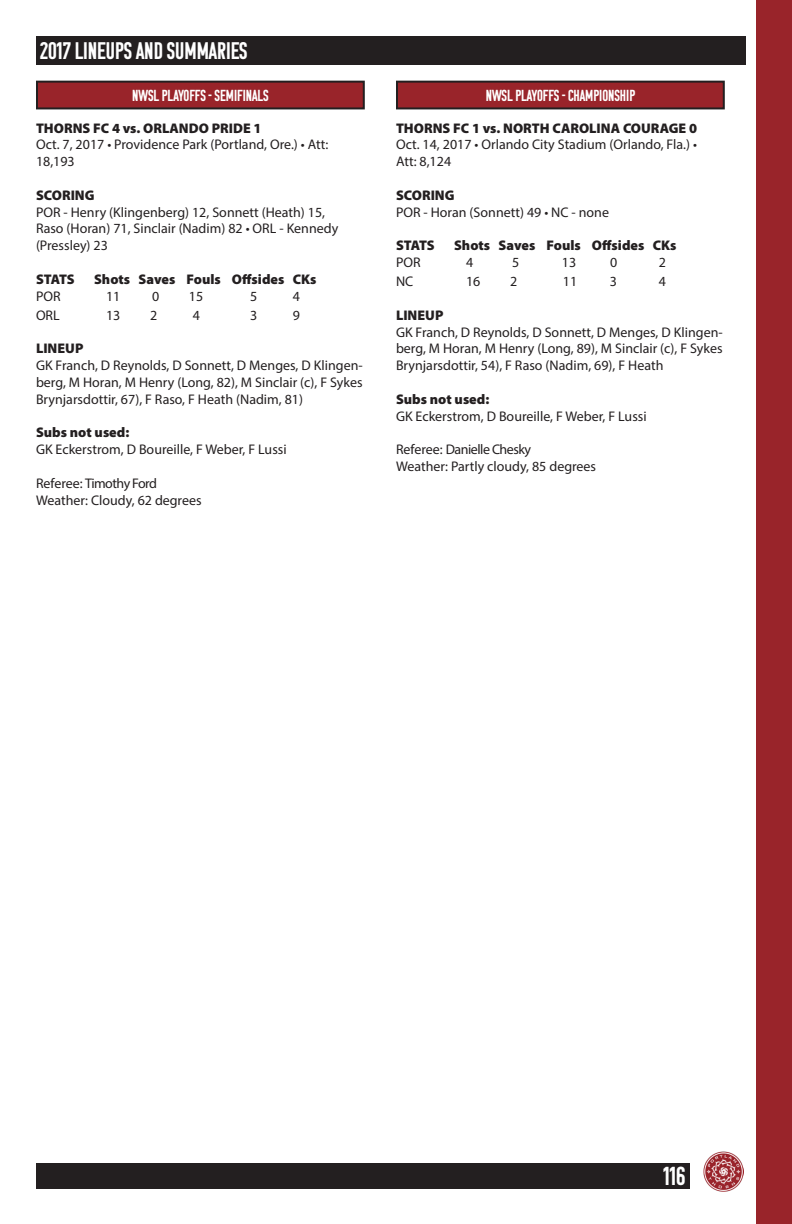
<style>
.page{position:relative;width:792px;height:1224px;background:#fff}
.page>*{position:absolute;margin:0;border:0;box-sizing:border-box;transform-origin:0 0}
.t1{font:26px "Komu B";color:#fff}
.t2{font:24px "Komu B";color:#fff}
.t3{font:16px "Komu B";color:#fff}
.t4{font:14px/16.8px "Myriad Variable Concept";color:#231f20}
.t5{font:14px "Myriad Variable Concept";letter-spacing:-.035em;color:#231f20}
</style>
<div class="page">
<div style="left:756px;top:0;width:36px;height:1224px;background:#99242a"></div>
<div style="left:36px;top:36px;width:709px;height:29px;background:#231f20"></div>
<div style="left:37px;top:82px;width:327px;height:26px;background:#99242a"></div>
<div style="left:36px;top:81px;width:329px;height:28px;border:2px solid #231f20"></div>
<div style="left:397px;top:82px;width:327px;height:26px;background:#99242a"></div>
<div style="left:396px;top:81px;width:329px;height:28px;border:2px solid #231f20"></div>
<div style="left:36px;top:1163px;width:653px;height:26px;background:#231f20"></div>
<img style="left:704px;top:1152px;width:39px;height:39px">
<p class="t2" style="left:40px;top:37px;width:209px">2017 LINEUPS AND SUMMARIES</p>
<p class="t3" style="left:132px;top:86px;width:138px">NWSL PLAYOFFS - SEMIFINALS</p>
<p class="t3" style="left:486px;top:86px;width:151px">NWSL PLAYOFFS - CHAMPIONSHIP</p>
<p class="t4" style="left:36px;top:119px;width:227px">THORNS FC 4 vs. ORLANDO PRIDE 1</p>
<p class="t4" style="left:36px;top:136px;width:294px">Oct. 7, 2017 • Providence Park (Portland, Ore.) • Att:<br>18,193</p>
<p class="t4" style="left:36px;top:187px;width:60px">SCORING</p>
<p class="t4" style="left:36px;top:203px;width:304px">POR - Henry (Klingenberg) 12, Sonnett (Heath) 15,<br>Raso (Horan) 71, Sinclair (Nadim) 82 • ORL - Kennedy (Pressley) 23</p>
<p class="t4" style="left:36px;top:271px;width:40px">STATS</p>
<p class="t4" style="left:94px;top:271px;width:224px">Shots Saves Fouls Offsides CKs</p>
<p class="t4" style="left:36px;top:287px;width:26px">POR</p>
<p class="t4" style="left:106px;top:287px;width:16px">11</p>
<p class="t4" style="left:152px;top:287px;width:9px">0</p>
<p class="t4" style="left:189px;top:287px;width:16px">15</p>
<p class="t4" style="left:250px;top:287px;width:9px">5</p>
<p class="t4" style="left:293px;top:287px;width:9px">4</p>
<p class="t4" style="left:36px;top:307px;width:25px">ORL</p>
<p class="t4" style="left:106px;top:307px;width:16px">13</p>
<p class="t4" style="left:150px;top:307px;width:9px">2</p>
<p class="t4" style="left:193px;top:307px;width:9px">4</p>
<p class="t4" style="left:250px;top:307px;width:9px">3</p>
<p class="t4" style="left:293px;top:307px;width:9px">9</p>
<p class="t4" style="left:36px;top:340px;width:49px">LINEUP</p>
<p class="t4" style="left:36px;top:357px;width:328px;text-align:justify">GK Franch, D Reynolds, D Sonnett, D Menges, D Klingen&shy;berg, M Horan, M Henry (Long, 82), M Sinclair (c), F Sykes Brynjarsdottir, 67), F Raso, F Heath (Nadim, 81)</p>
<p class="t4" style="left:36px;top:424px;width:95px">Subs not used:</p>
<p class="t4" style="left:36px;top:441px;width:252px">GK Eckerstrom, D Boureille, F Weber, F Lussi</p>
<p class="t5" style="left:36px;top:475px;width:123px">Referee: Timothy Ford</p>
<p class="t4" style="left:36px;top:491px;width:167px">Weather: Cloudy, 62 degrees</p>
<p class="t4" style="left:396px;top:119px;width:303px">THORNS FC 1 vs. NORTH CAROLINA COURAGE 0</p>
<p class="t4" style="left:396px;top:136px;width:303px">Oct. 14, 2017 • Orlando City Stadium (Orlando, Fla.) •<br>Att: 8,124</p>
<p class="t4" style="left:396px;top:187px;width:60px">SCORING</p>
<p class="t4" style="left:396px;top:203px;width:215px">POR - Horan (Sonnett) 49 • NC - none</p>
<p class="t4" style="left:396px;top:237px;width:40px">STATS</p>
<p class="t4" style="left:454px;top:237px;width:224px">Shots Saves Fouls Offsides CKs</p>
<p class="t4" style="left:396px;top:254px;width:26px">POR</p>
<p class="t4" style="left:466px;top:254px;width:9px">4</p>
<p class="t4" style="left:512px;top:254px;width:9px">5</p>
<p class="t4" style="left:562px;top:254px;width:16px">13</p>
<p class="t4" style="left:610px;top:254px;width:9px">0</p>
<p class="t4" style="left:659px;top:254px;width:9px">2</p>
<p class="t4" style="left:396px;top:273px;width:19px">NC</p>
<p class="t4" style="left:466px;top:273px;width:16px">16</p>
<p class="t4" style="left:510px;top:273px;width:9px">2</p>
<p class="t4" style="left:563px;top:273px;width:16px">11</p>
<p class="t4" style="left:610px;top:273px;width:9px">3</p>
<p class="t4" style="left:659px;top:273px;width:9px">4</p>
<p class="t4" style="left:396px;top:307px;width:49px">LINEUP</p>
<p class="t4" style="left:396px;top:323px;width:328px;text-align:justify">GK Franch, D Reynolds, D Sonnett, D Menges, D Klingen&shy;berg, M Horan, M Henry (Long, 89), M Sinclair (c), F Sykes Brynjarsdottir, 54), F Raso (Nadim, 69), F Heath</p>
<p class="t4" style="left:396px;top:391px;width:95px">Subs not used:</p>
<p class="t4" style="left:396px;top:407px;width:252px">GK Eckerstrom, D Boureille, F Weber, F Lussi</p>
<p class="t5" style="left:396px;top:441px;width:137px">Referee: Danielle Chesky</p>
<p class="t4" style="left:396px;top:458px;width:202px">Weather: Partly cloudy, 85 degrees</p>
<p class="t1" style="left:663px;top:1162px;width:24px">116</p>
</div>
